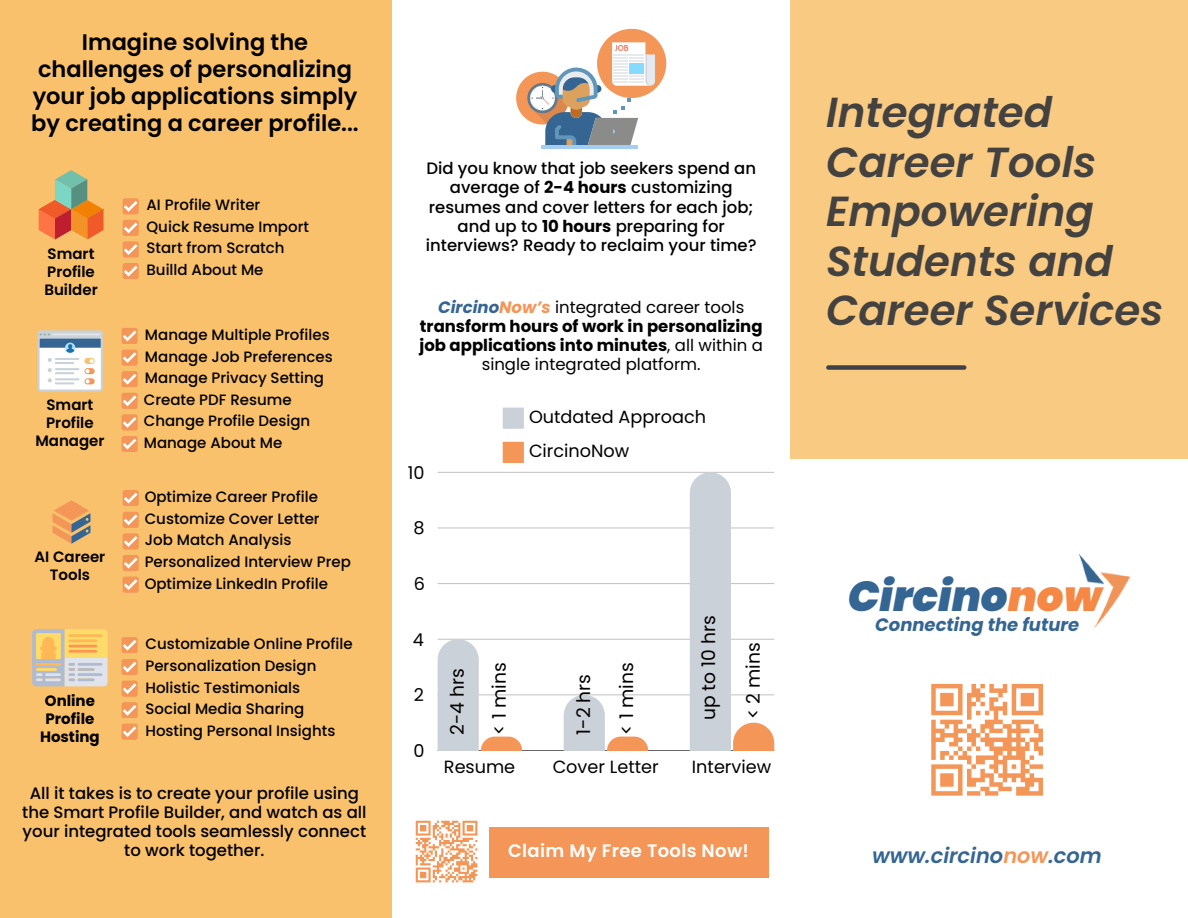
<style>
.page{position:relative;width:1188px;height:918px;background:#fff}
.page>*{position:absolute;margin:0;border:0;box-sizing:border-box;transform-origin:0 0}
.t1{font:italic 600 42px/49.5px "Poppins";color:#444240}
.t2{font:italic 900 42px "Poppins";color:#356693}
.t3{font:600 22.5px/27px "Poppins";color:#000;text-align:center}
.t4{font:italic 600 21px "Poppins";color:#356693}
.t5{font:18.75px "Poppins";color:#000}
.t6{font:600 18px "Poppins";letter-spacing:.02em;color:#fff}
.t7{font:italic 700 18px "Poppins";color:#356693}
.t8{font:17.7px/34.2px "Poppins";color:#000001}
.t9{font:500 16.5px/19.2px "Poppins";color:#000;text-align:center}
.t10{font:700 16.5px/19.2px "Poppins";color:#000;text-align:center}
.t11{font:500 15px "Poppins";color:#000}
.t12{font:600 15px/18px "Poppins";color:#000;text-align:center}
.t13{font:700 15px/18px "Poppins";color:#000;text-align:center}
.s1{font-weight:700}
.s2{font-style:italic;color:#356693}
.s3{font-style:italic;color:#f39657}
.s4{font-weight:400}
.s5{color:#f58845}
.s6{color:#f39657}
</style>
<div class="page">
<div style="left:790px;top:0;width:398px;height:459px;background:#f9ca82"></div>
<hr style="left:541px;top:145px;width:97px;height:4px;background:#a3cef1">
<svg style="left:516px;top:29px;width:150px;height:116px"></svg>
<div style="left:0;top:0;width:392px;height:918px;background:#f9c16c"></div>
<svg style="left:39px;top:170px;width:65px;height:69px"></svg>
<div style="left:123px;top:198px;width:15px;height:16px;background:#f39657;border-radius:2px"></div>
<svg style="left:124px;top:201px;width:14px;height:11px"></svg>
<div style="left:123px;top:220px;width:15px;height:16px;background:#f39657;border-radius:2px"></div>
<svg style="left:124px;top:222px;width:14px;height:11px"></svg>
<div style="left:123px;top:241px;width:15px;height:16px;background:#f39657;border-radius:2px"></div>
<svg style="left:124px;top:244px;width:14px;height:11px"></svg>
<div style="left:123px;top:263px;width:15px;height:16px;background:#f39657;border-radius:2px"></div>
<svg style="left:124px;top:266px;width:14px;height:11px"></svg>
<div style="left:38px;top:330px;width:65px;height:62px;background:linear-gradient(to right,#cad1d8,#cad1d8);border-radius:3px"></div>
<div style="left:40px;top:339px;width:61px;height:51px;background:#fff"></div>
<svg style="left:40px;top:333px;width:61px;height:51px"></svg>
<div style="left:122px;top:328px;width:15px;height:16px;background:#f39657;border-radius:2px"></div>
<svg style="left:123px;top:331px;width:13px;height:10px"></svg>
<div style="left:122px;top:393px;width:15px;height:15px;background:#f39657;border-radius:2px"></div>
<svg style="left:123px;top:395px;width:13px;height:11px"></svg>
<div style="left:122px;top:414px;width:15px;height:16px;background:#f39657;border-radius:2px"></div>
<svg style="left:123px;top:417px;width:13px;height:11px"></svg>
<div style="left:122px;top:436px;width:15px;height:16px;background:#f39657;border-radius:2px"></div>
<svg style="left:123px;top:439px;width:13px;height:10px"></svg>
<div style="left:122px;top:350px;width:15px;height:15px;background:#f39657;border-radius:2px"></div>
<svg style="left:123px;top:352px;width:13px;height:11px"></svg>
<div style="left:122px;top:371px;width:15px;height:16px;background:#f39657;border-radius:2px"></div>
<svg style="left:123px;top:374px;width:13px;height:11px"></svg>
<div style="left:122px;top:637px;width:15px;height:16px;background:#f39657;border-radius:2px"></div>
<svg style="left:123px;top:640px;width:13px;height:11px"></svg>
<div style="left:122px;top:659px;width:15px;height:16px;background:#f39657;border-radius:2px"></div>
<svg style="left:123px;top:662px;width:13px;height:11px"></svg>
<div style="left:122px;top:681px;width:15px;height:15px;background:#f39657;border-radius:2px"></div>
<svg style="left:123px;top:683px;width:13px;height:11px"></svg>
<div style="left:122px;top:702px;width:15px;height:16px;background:#f39657;border-radius:2px"></div>
<svg style="left:123px;top:705px;width:13px;height:11px"></svg>
<div style="left:122px;top:724px;width:15px;height:15px;background:#f39657;border-radius:2px"></div>
<svg style="left:123px;top:726px;width:13px;height:11px"></svg>
<svg style="left:32px;top:629px;width:76px;height:57px"></svg>
<svg style="left:52px;top:500px;width:39px;height:44px"></svg>
<div style="left:123px;top:490px;width:15px;height:16px;background:#f39657;border-radius:2px"></div>
<svg style="left:124px;top:493px;width:14px;height:11px"></svg>
<div style="left:123px;top:512px;width:15px;height:16px;background:#f39657;border-radius:2px"></div>
<svg style="left:124px;top:514px;width:14px;height:11px"></svg>
<div style="left:123px;top:533px;width:15px;height:16px;background:#f39657;border-radius:2px"></div>
<svg style="left:124px;top:536px;width:14px;height:11px"></svg>
<div style="left:123px;top:555px;width:15px;height:16px;background:#f39657;border-radius:2px"></div>
<svg style="left:124px;top:558px;width:14px;height:11px"></svg>
<div style="left:123px;top:577px;width:15px;height:15px;background:#f39657;border-radius:2px"></div>
<svg style="left:124px;top:579px;width:14px;height:11px"></svg>
<img style="left:1078px;top:554px;width:53px;height:75px">
<svg style="left:503px;top:408px;width:21px;height:21px"></svg>
<svg style="left:503px;top:442px;width:21px;height:21px"></svg>
<hr style="left:438px;top:750px;width:336px;height:1px;background:#666">
<hr style="left:438px;top:695px;width:336px;height:1px;background:#e8e8e8">
<hr style="left:438px;top:639px;width:336px;height:1px;background:#d1d1d1">
<hr style="left:438px;top:583px;width:336px;height:1px;background:#c5c5c5">
<hr style="left:438px;top:528px;width:336px;height:1px;background:#e2e2e2">
<hr style="left:438px;top:472px;width:336px;height:1px;background:#cbcbcb">
<svg style="left:438px;top:640px;width:84px;height:111px"></svg>
<svg style="left:564px;top:695px;width:84px;height:56px"></svg>
<svg style="left:690px;top:473px;width:84px;height:278px"></svg>
<div style="left:489px;top:827px;width:279px;height:50px;background:#f39657"></div>
<div style="left:828px;top:365px;width:136px;height:5px;background:#404148"></div>
<svg style="left:931px;top:684px;width:112px;height:107px"></svg>
<div style="left:931px;top:791px;width:32px;height:5px;background:#f39657"></div>
<div style="left:967px;top:791px;width:13px;height:5px;background:#f39657"></div>
<div style="left:985px;top:791px;width:13px;height:5px;background:#f39657"></div>
<div style="left:1016px;top:791px;width:27px;height:5px;background:#f39657"></div>
<svg style="left:415px;top:820px;width:63px;height:63px"></svg>
<p class="t3" style="left:31px;top:29px;width:329px">Imagine solving the challenges of personalizing your job applications simply by creating a career profile...</p>
<h2 class="t12" style="left:44px;top:245px;width:55px;text-align:left">Smart<br>Profile<br>Builder</h2>
<p class="t12" style="left:35px;top:396px;width:71px">Smart<br>Profile<br>Manager</p>
<p class="t11" style="left:147px;top:195px;width:115px">AI Profile Writer</p>
<h5 class="t11" style="left:147px;top:216px;width:164px">Quick Resume Import</h5>
<p class="t11" style="left:147px;top:238px;width:140px">Start from Scratch</p>
<p class="t11" style="left:147px;top:259px;width:118px">Builld About Me</p>
<p class="t11" style="left:145px;top:324px;width:186px">Manage Multiple Profiles</p>
<h5 class="t11" style="left:145px;top:346px;width:189px">Manage Job Preferences</h5>
<p class="t11" style="left:145px;top:367px;width:180px">Manage Privacy Setting</p>
<h5 class="t11" style="left:144px;top:389px;width:149px">Create PDF Resume</h5>
<h5 class="t11" style="left:144px;top:411px;width:168px">Change Profile Design</h5>
<h5 class="t11" style="left:144px;top:432px;width:140px">Manage About Me</h5>
<p class="t9" style="left:426px;top:159px;width:332px">Did you know that job seekers spend an average of <span class="s1">2-4 hours</span> customizing resumes and cover letters for each job; and up to <span class="s1">10 hours</span> preparing for interviews? Ready to reclaim your time?</p>
<p class="t10" style="left:420px;top:298px;width:345px"><span class="s2">Circino</span><span class="s3">Now’s</span> <span class="s4">integrated career tools </span>transform hours of work in personalizing job applications into minutes<span class="s4">, all within a single integrated platform.</span></p>
<p class="t8" style="left:408px;top:456px;width:18px">10</p>
<p class="t8" style="left:529px;top:399px;width:179px">Outdated Approach<br>CircinoNow</p>
<p class="t1" style="left:826px;top:88px;width:339px">Integrated<br>Career Tools<br>Empowering<br>Students and<br>Career Services</p>
<p class="t12" style="left:35px;top:548px;width:72px">AI Career<br>Tools</p>
<p class="t13" style="left:40px;top:692px;width:61px">Online<br>Profile<br>Hosting</p>
<h5 class="t11" style="left:145px;top:486px;width:175px">Optimize Career Profile</h5>
<h5 class="t11" style="left:145px;top:508px;width:176px">Customize Cover Letter</h5>
<h5 class="t11" style="left:145px;top:530px;width:148px">Job Match Analysis</h5>
<h5 class="t11" style="left:145px;top:551px;width:208px">Personalized Interview Prep</h5>
<h5 class="t11" style="left:145px;top:573px;width:185px">Optimize LinkedIn Profile</h5>
<p class="t2" style="left:848px;top:567px;width:255px">Circino<span class="s5">now</span></p>
<h5 class="t7" style="left:875px;top:612px;width:206px">Connecting the future</h5>
<p class="t8" style="left:413px;top:511px;width:13px">8</p>
<p class="t8" style="left:414px;top:567px;width:13px">6</p>
<h5 class="t5" style="left:696px;top:720px;width:106px;rotate:-90deg">up to 10 hrs</h5>
<p class="t8" style="left:413px;top:622px;width:13px">4</p>
<h5 class="t11" style="left:145px;top:633px;width:209px">Customizable Online Profile</h5>
<p class="t11" style="left:145px;top:655px;width:173px">Personalization Design</p>
<p class="t11" style="left:145px;top:677px;width:156px">Holistic Testimonials</p>
<p class="t11" style="left:145px;top:698px;width:160px">Social Media Sharing</p>
<p class="t11" style="left:145px;top:720px;width:191px">Hosting Personal Insights</p>
<p class="t5" style="left:740px;top:719px;width:78px;rotate:-90deg">&lt; 2 mins</p>
<h5 class="t5" style="left:486px;top:735px;width:73px;rotate:-90deg">&lt; 1 mins</h5>
<h5 class="t5" style="left:614px;top:735px;width:73px;rotate:-90deg">&lt; 1 mins</h5>
<h5 class="t5" style="left:444px;top:735px;width:68px;rotate:-90deg">2-4 hrs</h5>
<h5 class="t5" style="left:570px;top:735px;width:62px;rotate:-90deg">1-2 hrs</h5>
<p class="t8" style="left:414px;top:678px;width:12px">2</p>
<p class="t8" style="left:413px;top:734px;width:13px">0</p>
<p class="t8" style="left:444px;top:750px;width:73px">Resume</p>
<p class="t8" style="left:553px;top:750px;width:108px">Cover Letter</p>
<p class="t8" style="left:692px;top:750px;width:81px">Interview</p>
<p class="t9" style="left:22px;top:783px;width:346px">All it takes is to create your profile using the Smart Profile Builder, and watch as all your integrated tools seamlessly connect to work together.</p>
<p class="t6" style="left:508px;top:839px;width:242px">Claim My Free Tools Now!</p>
<h5 class="t4" style="left:872px;top:841px;width:231px">www.circino<span class="s6">now</span>.com</h5>
</div>
